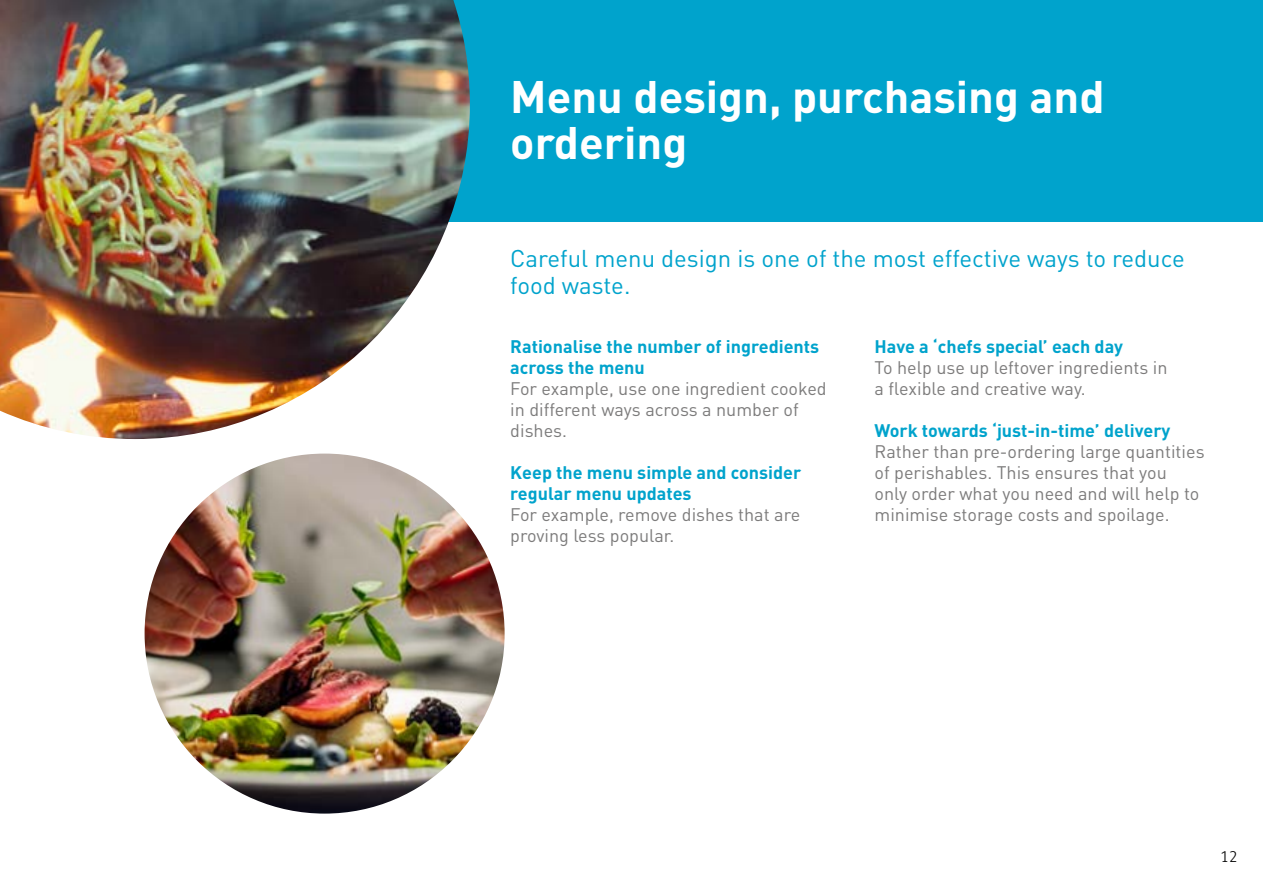
<style>
.page{position:relative;width:1263px;height:893px;background:#fff}
.page>*{position:absolute;margin:0;border:0;box-sizing:border-box;transform-origin:0 0}
.t1{font:700 45px/46.5px "DIN";color:#fff}
.t2{font:24px/27px "DIN";color:#00a3cc}
.t3{font:18px/21px "DIN";color:#7c7b7b}
.t4{font:700 18px/21px "DIN";color:#00a3cc}
.t5{font:300 15px "FS Me";color:#000}
</style>
<div class="page">
<div style="left:0;top:0;width:1263px;height:221px;background:#00a3cc"></div>
<img style="left:0;top:0;width:470px;height:439px">
<img style="left:145px;top:454px;width:360px;height:360px;border-radius:180px">
<h1 class="t1" style="left:510px;top:71px;width:596px">Menu design, purchasing and ordering</h1>
<h2 class="t2" style="left:510px;top:245px;width:676px">Careful menu design is one of the most effective ways to reduce food waste.</h2>
<p class="t4" style="left:510px;top:335px;width:310px">Rationalise the number of ingredients across the menu</p>
<p class="t3" style="left:510px;top:378px;width:318px">For example, use one ingredient cooked in different ways across a number of dishes.</p>
<p class="t4" style="left:510px;top:461px;width:292px">Keep the menu simple and consider regular menu updates</p>
<p class="t3" style="left:510px;top:504px;width:291px">For example, remove dishes that are proving less popular.</p>
<p class="t4" style="left:874px;top:335px;width:250px">Have a ‘chefs special’ each day</p>
<p class="t3" style="left:874px;top:357px;width:295px">To help use up leftover ingredients in a flexible and creative way.</p>
<p class="t4" style="left:874px;top:419px;width:297px">Work towards ‘just-in-time’ delivery</p>
<p class="t3" style="left:874px;top:441px;width:332px">Rather than pre-ordering large quantities of perishables. This ensures that you<br>only order what you need and will help to minimise storage costs and spoilage.</p>
<p class="t5" style="left:1220px;top:848px;width:19px">12</p>
</div>
